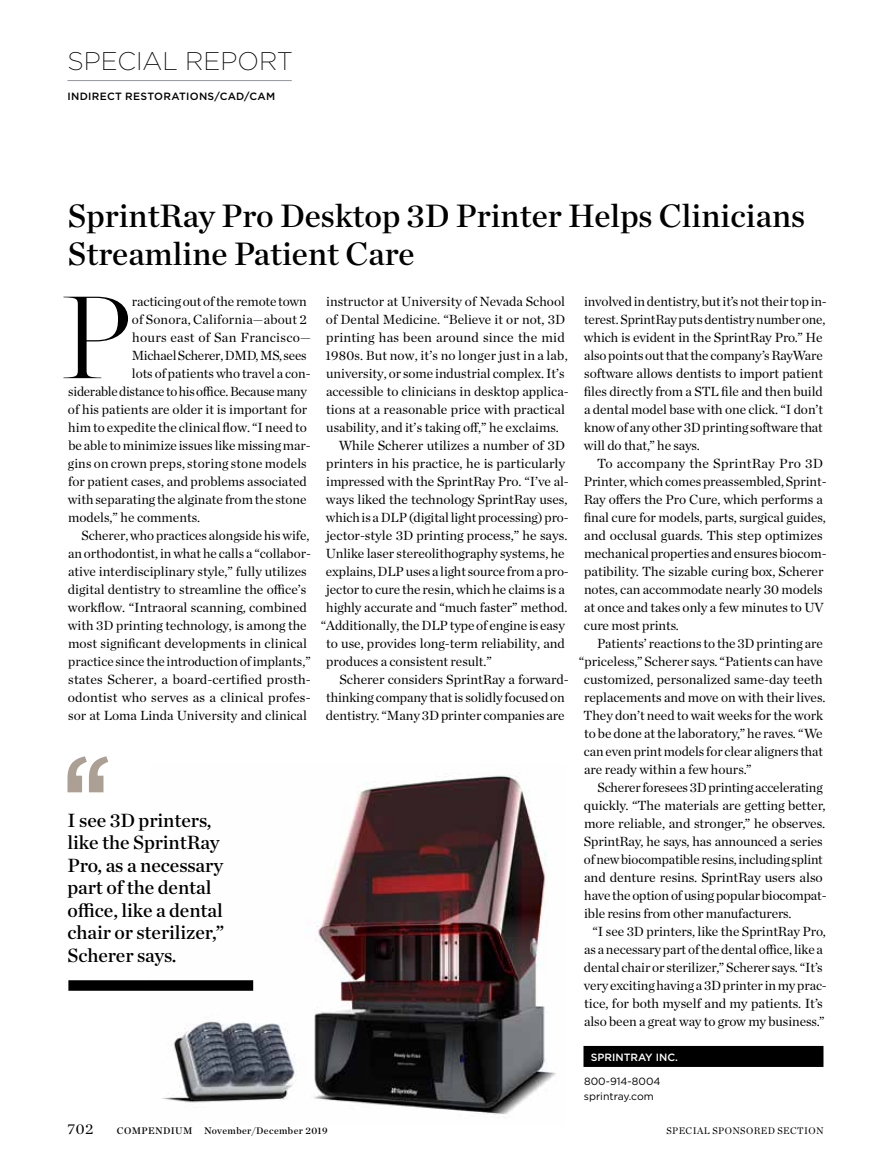
<style>
.page{position:relative;width:891px;height:1175px;background:#fff}
.page>*{position:absolute;margin:0;border:0;box-sizing:border-box;transform-origin:0 0}
.t1{font:200 116.85px "Chronicle Display";color:#000}
.t2{font:33px/37.5px "Chronicle Deck Semi";color:#000}
.t3{font:200 25.5px "Gotham";color:#000}
.t4{font:19.5px/22.5px "Chronicle Deck Semi";letter-spacing:-.005em;color:#000}
.t5{font:15px "Chronicle Deck";color:#000}
.t6{font:13.5px/18px "Chronicle Deck";letter-spacing:-.005em;color:#000}
.t7{font:13.5px "Chronicle Deck";letter-spacing:.015em;color:#000}
.t8{font:13.5px "Chronicle Deck";letter-spacing:.02em;color:#000}
.t9{font:500 10.5px "Gotham";letter-spacing:.03em;color:#000}
.t10{font:10.5px/15px "Gotham";color:#000}
.t11{font:500 10.5px "Gotham";color:#fff}
.t12{font:9.75px "Chronicle Deck Semi";letter-spacing:.04em;color:#000}
.t13{font:9.75px "Chronicle Deck";letter-spacing:.04em;color:#000}
</style>
<div class="page">
<img style="left:151px;top:775px;width:405px;height:340px">
<hr style="left:68px;top:80px;width:224px;height:1px;background:#939598">
<div style="left:584px;top:1046px;width:239px;height:21px;background:#000"></div>
<div style="left:68px;top:980px;width:185px;height:10px;background:#000"></div>
<svg style="left:68px;top:756px;width:40px;height:36px"></svg>
<h3 class="t3" style="left:68px;top:45px;width:227px">SPECIAL REPORT</h3>
<p class="t9" style="left:68px;top:90px;width:156px">INDI RECT RESTORATIONS/CAD</p>
<p class="t9" style="left:244px;top:90px;width:10px">/CA</p>
<p class="t9" style="left:266px;top:90px;width:11px">M</p>
<h2 class="t2" style="left:68px;top:195px;width:739px">SprintRay Pro Desktop 3D Printer Helps Clinicians<br>Streamline Patient Care</h2>
<h1 class="t1" style="left:61px;top:249px;width:72px">P</h1>
<p class="t6" style="left:132px;top:292px;width:176px">racticing out of the remote town</p>
<p class="t7" style="left:132px;top:309px;width:176px">of Sonora, California—about 2</p>
<p class="t8" style="left:132px;top:327px;width:180px">hours east of San Francisco—</p>
<p class="t6" style="left:132px;top:346px;width:176px">Michael Scherer, DMD, MS, sees</p>
<p class="t6" style="left:132px;top:364px;width:180px">lots of patients who travel a con-</p>
<p class="t6" style="left:68px;top:382px;width:240px">siderable distance to his office. Because many</p>
<p class="t6" style="left:68px;top:400px;width:241px">of his patients are older it is important for</p>
<p class="t6" style="left:68px;top:418px;width:240px">him to expedite the clinical flow. “I need to</p>
<p class="t6" style="left:68px;top:436px;width:244px">be able to minimize issues like missing mar-</p>
<p class="t7" style="left:68px;top:453px;width:240px">gins on crown preps, storing stone models</p>
<p class="t6" style="left:68px;top:472px;width:240px">for patient cases, and problems associated</p>
<p class="t6" style="left:68px;top:490px;width:240px">with separating the alginate from the stone</p>
<p class="t6" style="left:68px;top:508px;width:134px">models,” he comments.</p>
<p class="t6" style="left:81px;top:526px;width:229px">Scherer, who practices alongside his wife,</p>
<p class="t6" style="left:68px;top:544px;width:244px">an orthodontist, in what he calls a “collabor-</p>
<p class="t6" style="left:68px;top:562px;width:240px">ative interdisciplinary style,” fully utilizes</p>
<p class="t6" style="left:68px;top:580px;width:240px">digital dentistry to streamline the office’s</p>
<p class="t6" style="left:68px;top:598px;width:241px">workflow. “Intraoral scanning, combined</p>
<p class="t6" style="left:68px;top:616px;width:240px">with 3D printing technology, is among the</p>
<p class="t6" style="left:68px;top:634px;width:240px">most significant developments in clinical</p>
<p class="t6" style="left:68px;top:652px;width:244px">practice since the introduction of implants,”</p>
<p class="t6" style="left:68px;top:670px;width:244px">states Scherer, a board-certified prosth-</p>
<p class="t6" style="left:68px;top:688px;width:244px">odontist who serves as a clinical profes-</p>
<p class="t6" style="left:68px;top:706px;width:240px">sor at Loma Linda University and clinical</p>
<p class="t6" style="left:326px;top:292px;width:240px">instructor at University of Nevada School</p>
<p class="t6" style="left:326px;top:310px;width:241px">of Dental Medicine. “Believe it or not, 3D</p>
<p class="t6" style="left:326px;top:328px;width:240px">printing has been around since the mid</p>
<p class="t7" style="left:325px;top:345px;width:244px">1980s. But now, it’s no longer just in a lab,</p>
<p class="t6" style="left:326px;top:364px;width:240px">university, or some industrial complex. It’s</p>
<p class="t6" style="left:326px;top:382px;width:244px">accessible to clinicians in desktop applica-</p>
<p class="t6" style="left:326px;top:400px;width:240px">tions at a reasonable price with practical</p>
<p class="t6" style="left:326px;top:418px;width:234px">usability, and it’s taking off,” he exclaims.</p>
<p class="t6" style="left:339px;top:436px;width:228px">While Scherer utilizes a number of 3D</p>
<p class="t6" style="left:326px;top:454px;width:240px">printers in his practice, he is particularly</p>
<p class="t6" style="left:326px;top:472px;width:244px">impressed with the SprintRay Pro. “I’ve al-</p>
<p class="t6" style="left:326px;top:490px;width:243px">ways liked the technology SprintRay uses,</p>
<p class="t6" style="left:326px;top:508px;width:244px">which is a DLP (digital light processing) pro-</p>
<p class="t6" style="left:326px;top:526px;width:243px">jector-style 3D printing process,” he says.</p>
<p class="t6" style="left:326px;top:544px;width:240px">Unlike laser stereolithography systems, he</p>
<p class="t6" style="left:326px;top:562px;width:244px">explains, DLP uses a light source from a pro-</p>
<p class="t6" style="left:326px;top:580px;width:240px">jector to cure the resin, which he claims is a</p>
<p class="t6" style="left:326px;top:598px;width:243px">highly accurate and “much faster” method.</p>
<p class="t6" style="left:321px;top:616px;width:246px">“Additionally, the DLP type of engine is easy</p>
<p class="t6" style="left:326px;top:634px;width:240px">to use, provides long-term reliability, and</p>
<p class="t6" style="left:326px;top:652px;width:167px">produces a consistent result.”</p>
<p class="t6" style="left:339px;top:670px;width:231px">Scherer considers SprintRay a forward-</p>
<p class="t6" style="left:326px;top:688px;width:240px">thinking company that is solidly focused on</p>
<p class="t6" style="left:326px;top:706px;width:240px">dentistry. “Many 3D printer companies are</p>
<h3 class="t4" style="left:68px;top:807px;width:158px">I see 3D printers, like the SprintRay<br>Pro, as a necessary part of the dental office, like a dental chair or sterilizer,”<br>Scherer says.</h3>
<p class="t6" style="left:584px;top:292px;width:245px">involved in dentistry, but it’s not their top in&shy;terest. SprintRay puts dentistry number one, which is evident in the SprintRay Pro.” He also points out that the company’s RayWare software allows dentists to import patient files directly from a STL file and then build a dental model base with one click. “I don’t know of any other 3D printing software that will do that,” he says.</p>
<p class="t6" style="left:584px;top:454px;width:245px;text-indent:13px">To accompany the SprintRay Pro 3D Printer, which comes preassembled, Sprint-Ray offers the Pro Cure, which performs a final cure for models, parts, surgical guides, and occlusal guards. This step optimizes mechanical properties and ensures biocom&shy;patibility. The sizable curing box, Scherer notes, can accommodate nearly 30 models at once and takes only a few minutes to UV cure most prints.</p>
<p class="t6" style="left:597px;top:634px;width:227px">Patients’ reactions to the 3D printing are</p>
<p class="t6" style="left:579px;top:652px;width:245px">“priceless,” Scherer says. “Patients can have</p>
<p class="t6" style="left:584px;top:670px;width:240px">customized, personalized same-day teeth</p>
<p class="t6" style="left:584px;top:688px;width:243px">replacements and move on with their lives.</p>
<p class="t6" style="left:584px;top:706px;width:241px">They don’t need to wait weeks for the work</p>
<p class="t6" style="left:584px;top:724px;width:240px">to be done at the laboratory,” he raves. “We</p>
<p class="t6" style="left:584px;top:742px;width:241px">can even print models for clear aligners that</p>
<p class="t6" style="left:584px;top:760px;width:169px">are ready within a few hours.”</p>
<p class="t6" style="left:597px;top:778px;width:227px">Scherer foresees 3D printing accelerating</p>
<p class="t6" style="left:584px;top:796px;width:243px">quickly. “The materials are getting better,</p>
<p class="t6" style="left:584px;top:814px;width:243px">more reliable, and stronger,” he observes.</p>
<p class="t6" style="left:584px;top:832px;width:240px">SprintRay, he says, has announced a series</p>
<p class="t6" style="left:584px;top:850px;width:240px">of new biocompatible resins, including splint</p>
<p class="t6" style="left:584px;top:868px;width:240px">and denture resins. SprintRay users also</p>
<p class="t6" style="left:584px;top:886px;width:244px">have the option of using popular biocompat-</p>
<p class="t6" style="left:584px;top:904px;width:209px">ible resins from other manufacturers.</p>
<p class="t6" style="left:592px;top:922px;width:235px">“I see 3D printers, like the SprintRay Pro,</p>
<p class="t6" style="left:584px;top:940px;width:240px">as a necessary part of the dental office, like a</p>
<p class="t6" style="left:584px;top:958px;width:240px">dental chair or sterilizer,” Scherer says. “It’s</p>
<p class="t6" style="left:584px;top:976px;width:244px">very exciting having a 3D printer in my prac-</p>
<p class="t6" style="left:584px;top:994px;width:240px">tice, for both myself and my patients. It’s</p>
<p class="t6" style="left:584px;top:1012px;width:242px">also been a great way to grow my business.”</p>
<p class="t11" style="left:591px;top:1050px;width:89px">SPRI NTRAY INC.</p>
<p class="t10" style="left:584px;top:1073px;width:78px">800-914-8004 sprintray.com</p>
<p class="t5" style="left:68px;top:1117px;width:27px">702</p>
<p class="t12" style="left:117px;top:1123px;width:212px">compendium November/December 2019</p>
<p class="t13" style="left:667px;top:1123px;width:158px">SPECIAL SPONSORED SECTION</p>
</div>
